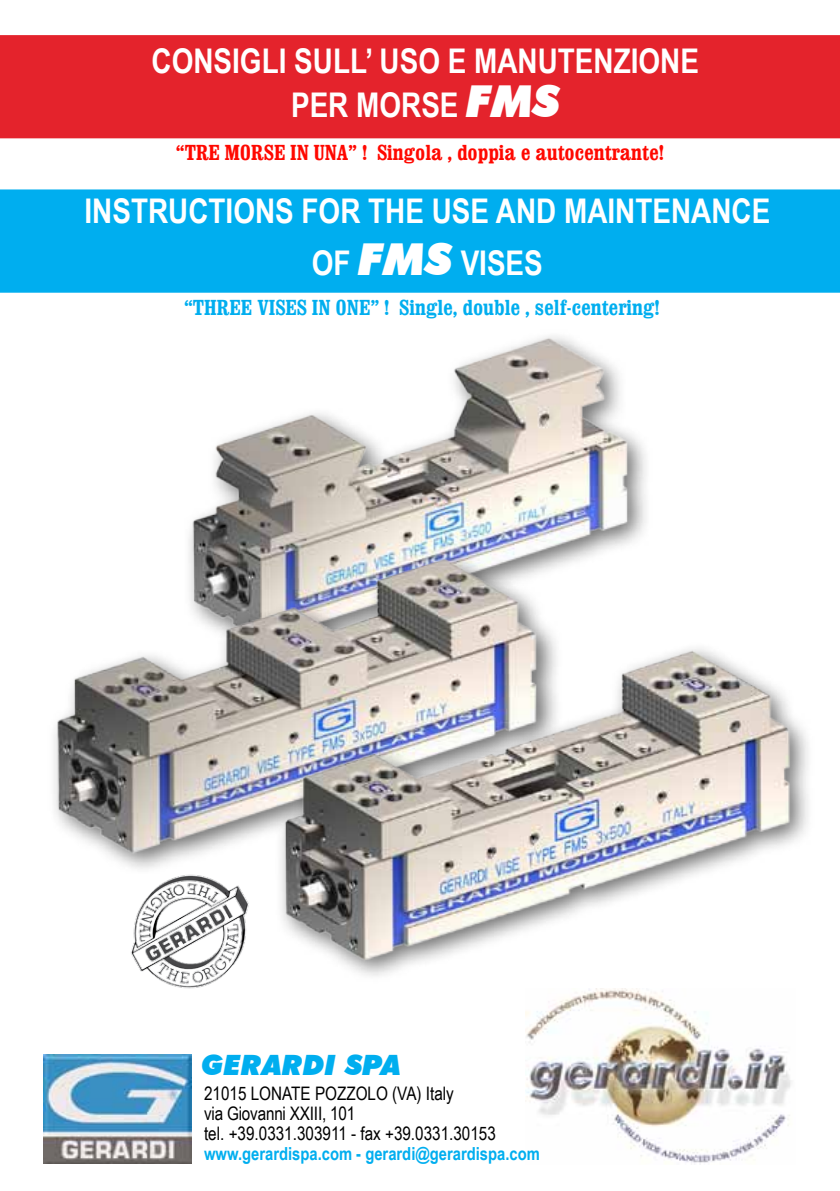
<style>
.page{position:relative;width:840px;height:1191px;background:#fff}
.page>*{position:absolute;margin:0;border:0;box-sizing:border-box;transform-origin:0 0}
.t1{font:700 34px/44px "Arial Narrow";color:#fff;text-align:center}
.t2{font:italic 900 28px "Futura BT";color:#00aeef}
.t3{font:700 22px "Clarendon Condensed";color:#00aeef}
.t4{font:700 22px "Clarendon Condensed";color:#ff0800}
.t5{font:18.6px/20px "Arial Narrow";color:#000}
.t6{font:700 18px "Arial Narrow";color:#00aeef}
.s1{font-family:"Futura BT";font-weight:900;font-style:italic;font-size:44px}
</style>
<div class="page">
<div style="left:0;top:35px;width:839px;height:103px;background:#e4232c"></div>
<div style="left:0;top:189px;width:839px;height:104px;background:#00aeef"></div>
<img style="left:43px;top:1055px;width:148px;height:108px">
<img style="left:525px;top:988px;width:266px;height:175px">
<img style="left:131px;top:877px;width:118px;height:112px">
<div style="left:183px;top:328px;width:469px;height:336px;background:#000;opacity:.57"></div>
<img style="left:192px;top:336px;width:436px;height:305px">
<div style="left:47px;top:550px;width:515px;height:327px;background:#000;opacity:.57"></div>
<img style="left:49px;top:550px;width:502px;height:319px">
<div style="left:274px;top:641px;width:540px;height:342px;background:#000;opacity:.57"></div>
<img style="left:279px;top:642px;width:517px;height:322px">
<p class="t1" style="left:151px;top:37px;width:548px">CONSIGLI SULL’ USO E MANUTENZIONE<br>PER MORSE <span class="s1">FMS</span></p>
<p class="t4" style="left:176px;top:139px;width:489px">“TRE MORSE IN UNA” ! Singola , doppia e autocentrante!</p>
<p class="t1" style="left:84px;top:183px;width:687px;line-height:52px">INSTRUCTIONS FOR THE USE AND MAINTENANCE<br>OF <span class="s1">FMS</span> VISES</p>
<p class="t3" style="left:184px;top:294px;width:477px">“THREE VISES IN ONE” ! Single, double , self-centering!</p>
<p class="t2" style="left:201px;top:1047px;width:201px">GERARDI SPA</p>
<p class="t5" style="left:204px;top:1082px;width:293px">21015 LONATE POZZOLO (VA) Italy<br>via Giovanni XXIII, 101<br>tel. +39.0331.303911 - fax +39.0331.30153</p>
<p class="t6" style="left:204px;top:1139px;width:337px">www.gerardispa.com - gerardi@gerardispa.com</p>
</div>
